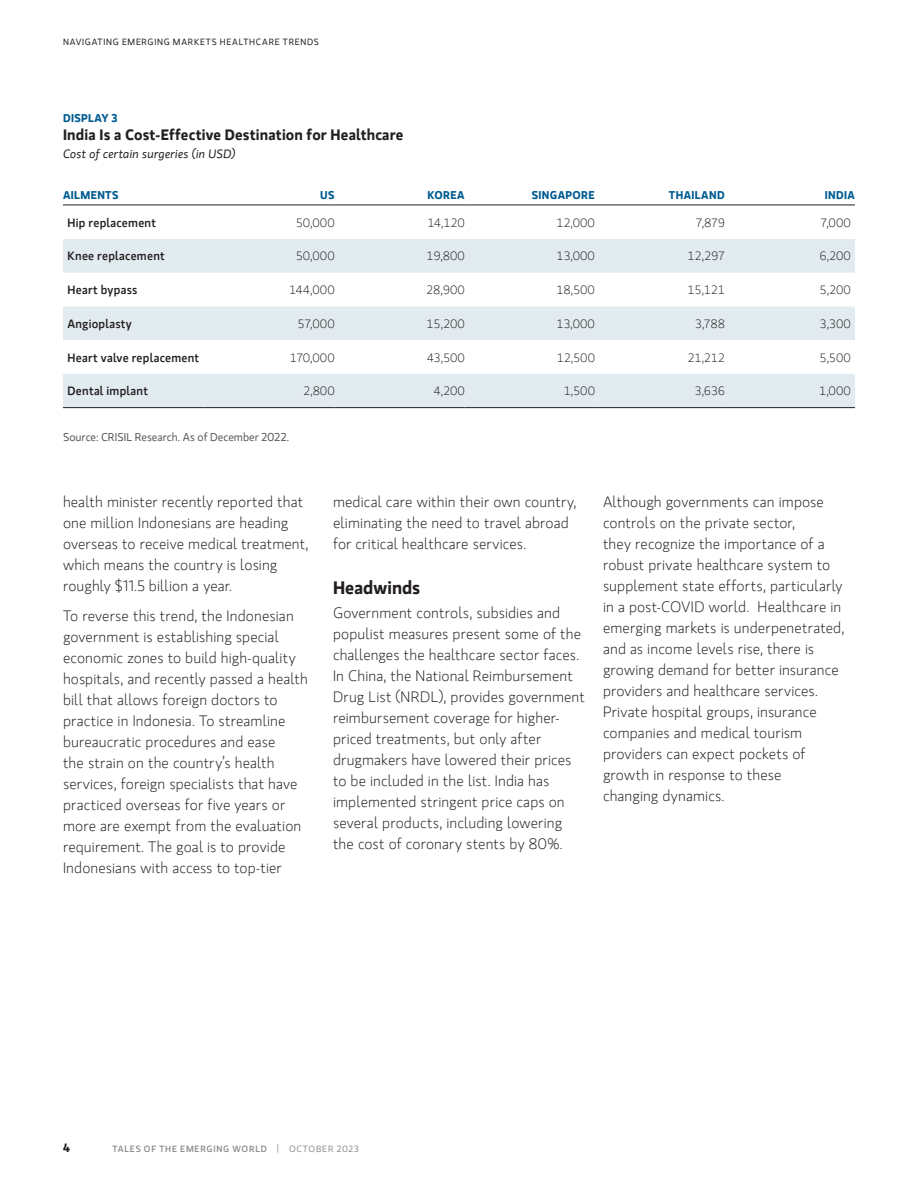
<style>
.page{position:relative;width:918px;height:1188px;background:#fff}
.page>*{position:absolute;margin:0;border:0;box-sizing:border-box;transform-origin:0 0}
.Body_Head{font:700 18px "MS Gloriola II Std";color:#231f20}
.Body_Light{font:300 15px/21px "MS Gloriola II Std";letter-spacing:.01em;color:#231f20}
.t1{font:700 15px "MS Gloriola II Std";letter-spacing:.01em;color:#231f20}
.Table_Data_Right{font:300 12px "MS Gloriola II Std";letter-spacing:.03em;color:#231f20}
.Table_Data_ID{font:500 12px "MS Gloriola II Std";letter-spacing:.02em;color:#231f20}
.Description{font:italic 12px "MS Gloriola II Std";letter-spacing:.015em;color:#231f20}
.t2{font:700 12px "MS Gloriola II Std";color:#231f20}
.Source{font:11.25px "MS Gloriola II Std";color:#57585a}
.Table_Header__Right{font:700 11.25px "MS Gloriola II Std";letter-spacing:.03em;color:#005c91}
.Display_Number___Rule_Above_No_Rule{font:700 11.25px "MS Gloriola II Std";letter-spacing:.03em;color:#005c91}
.Table_Header__Left{font:700 11.25px "MS Gloriola II Std";letter-spacing:.035em;color:#005c91}
.t3{font:9px "MS Gloriola II Std";letter-spacing:.08em;color:#231f20}
.t4{font:500 9px "MS Gloriola II Std";letter-spacing:.085em;color:#8b8d90}
.s1{font-weight:400}
</style>
<div class="page">
<svg style="left:63px;top:239px;width:792px;height:168px;fill:#e2ebef"></svg>
<hr style="left:63px;top:205px;width:141px;height:1px;background:#231f20">
<hr style="left:204px;top:205px;width:130px;height:1px;background:#231f20">
<hr style="left:334px;top:205px;width:131px;height:1px;background:#231f20">
<hr style="left:465px;top:205px;width:130px;height:1px;background:#231f20">
<hr style="left:595px;top:205px;width:130px;height:1px;background:#231f20">
<hr style="left:725px;top:205px;width:130px;height:1px;background:#231f20">
<hr style="left:63px;top:407px;width:141px;height:1px;background:#231f20">
<hr style="left:204px;top:407px;width:130px;height:1px;background:#231f20">
<hr style="left:334px;top:407px;width:131px;height:1px;background:#231f20">
<hr style="left:465px;top:407px;width:130px;height:1px;background:#231f20">
<hr style="left:595px;top:407px;width:130px;height:1px;background:#231f20">
<hr style="left:725px;top:407px;width:130px;height:1px;background:#231f20">
<p class="t3" style="left:63px;top:36px;width:258px">NAVIGATING EMERGING MARKETS HEALTHCARE TRENDS</p>
<p class="Display_Number___Rule_Above_No_Rule" style="left:63px;top:110px;width:56px">DISPLAY 3</p>
<p class="t1" style="left:63px;top:124px;width:342px">India Is a Cost-Effective Destination for Healthcare</p>
<p class="Description" style="left:63px;top:145px;width:174px">Cost of certain surgeries (in USD)</p>
<p class="Table_Header__Left" style="left:63px;top:187px;width:57px">AILMENTS</p>
<p class="Table_Header__Right" style="left:320px;top:187px;width:16px">US</p>
<p class="Table_Header__Right" style="left:427px;top:187px;width:39px">KOREA</p>
<p class="Table_Header__Right" style="left:532px;top:187px;width:65px">SINGAPORE</p>
<p class="Table_Header__Right" style="left:669px;top:187px;width:57px">THAILAND</p>
<p class="Table_Header__Right" style="left:825px;top:187px;width:32px">INDIA</p>
<p class="Table_Data_ID" style="left:68px;top:214px;width:90px">Hip replacement</p>
<p class="Table_Data_Right" style="left:296px;top:214px;width:40px">50,000</p>
<p class="Table_Data_Right" style="left:428px;top:214px;width:38px">14,120</p>
<p class="Table_Data_Right" style="left:557px;top:214px;width:39px">12,000</p>
<p class="Table_Data_Right" style="left:696px;top:214px;width:30px">7,879</p>
<p class="Table_Data_Right" style="left:821px;top:214px;width:31px">7,000</p>
<p class="Table_Data_ID" style="left:68px;top:248px;width:99px">Knee replacement</p>
<p class="Table_Data_Right" style="left:296px;top:248px;width:40px">50,000</p>
<p class="Table_Data_Right" style="left:427px;top:248px;width:39px">19,800</p>
<p class="Table_Data_Right" style="left:557px;top:248px;width:39px">13,000</p>
<p class="Table_Data_Right" style="left:688px;top:248px;width:38px">12,297</p>
<p class="Table_Data_Right" style="left:820px;top:248px;width:32px">6,200</p>
<p class="Table_Data_ID" style="left:68px;top:281px;width:71px">Heart bypass</p>
<p class="Table_Data_Right" style="left:289px;top:282px;width:47px">144,000</p>
<p class="Table_Data_Right" style="left:427px;top:282px;width:39px">28,900</p>
<p class="Table_Data_Right" style="left:557px;top:282px;width:39px">18,500</p>
<p class="Table_Data_Right" style="left:688px;top:282px;width:38px">15,121</p>
<p class="Table_Data_Right" style="left:820px;top:282px;width:32px">5,200</p>
<p class="Table_Data_ID" style="left:68px;top:315px;width:66px">Angioplasty</p>
<p class="Table_Data_Right" style="left:298px;top:316px;width:38px">57,000</p>
<p class="Table_Data_Right" style="left:427px;top:316px;width:39px">15,200</p>
<p class="Table_Data_Right" style="left:557px;top:316px;width:39px">13,000</p>
<p class="Table_Data_Right" style="left:695px;top:316px;width:31px">3,788</p>
<p class="Table_Data_Right" style="left:820px;top:316px;width:32px">3,300</p>
<p class="Table_Data_ID" style="left:68px;top:349px;width:133px">Heart valve replacement</p>
<p class="Table_Data_Right" style="left:290px;top:349px;width:46px">170,000</p>
<p class="Table_Data_Right" style="left:427px;top:349px;width:39px">43,500</p>
<p class="Table_Data_Right" style="left:557px;top:349px;width:39px">12,500</p>
<p class="Table_Data_Right" style="left:688px;top:349px;width:38px">21,212</p>
<p class="Table_Data_Right" style="left:820px;top:349px;width:32px">5,500</p>
<p class="Table_Data_ID" style="left:68px;top:383px;width:82px">Dental implant</p>
<p class="Table_Data_Right" style="left:303px;top:383px;width:32px">2,800</p>
<p class="Table_Data_Right" style="left:434px;top:383px;width:32px">4,200</p>
<p class="Table_Data_Right" style="left:564px;top:383px;width:32px">1,500</p>
<p class="Table_Data_Right" style="left:695px;top:383px;width:31px">3,636</p>
<p class="Table_Data_Right" style="left:819px;top:383px;width:33px">1,000</p>
<p class="Source" style="left:63px;top:429px;width:228px">Source: CRISIL Research. As of December 2022.</p>
<p class="Body_Light" style="left:63px;top:491px;width:247px">health minister recently reported that one million Indonesians are heading overseas to receive medical treatment, which means the country is losing roughly $11.5 billion a year.</p>
<p class="Body_Light" style="left:63px;top:605px;width:246px">To reverse this trend, the Indonesian government is establishing special economic zones to build high-quality hospitals, and recently passed a health bill that allows foreign doctors to practice in Indonesia. To streamline bureaucratic procedures and ease<br>the strain on the country’s health services, foreign specialists that have practiced overseas for five years or more are exempt from the evaluation requirement. The goal is to provide Indonesians with access to top-tier</p>
<p class="Body_Light" style="left:333px;top:491px;width:245px">medical care within their own country, eliminating the need to travel abroad for critical healthcare services.</p>
<p class="Body_Head" style="left:333px;top:575px;width:89px">Headwinds</p>
<p class="Body_Light" style="left:333px;top:602px;width:254px">Government controls, subsidies and populist measures present some of the challenges the healthcare sector faces.<br>In China, the National Reimbursement Drug List (NRDL), provides government reimbursement coverage for higher&shy;priced treatments, but only after drugmakers have lowered their prices to be included in the list. India has implemented stringent price caps on several products, including lowering the cost of coronary stents by 80%.</p>
<p class="Body_Light" style="left:603px;top:491px;width:243px">Although governments can impose controls on the private sector,<br>they recognize the importance of a robust private healthcare system to supplement state efforts, particularly in a post-COVID world. Healthcare in emerging markets is underpenetrated, and as income levels rise, there is growing demand for better insurance providers and healthcare services.<br>Private hospital groups, insurance companies and medical tourism providers can expect pockets of growth in response to these<br>changing dynamics.</p>
<p class="t2" style="left:63px;top:1139px;width:8px">4</p>
<p class="t4" style="left:112px;top:1143px;width:248px">TALES OF THE EMERGING WORLD <span class="s1">| OCTOBER 2023</span></p>
</div>
